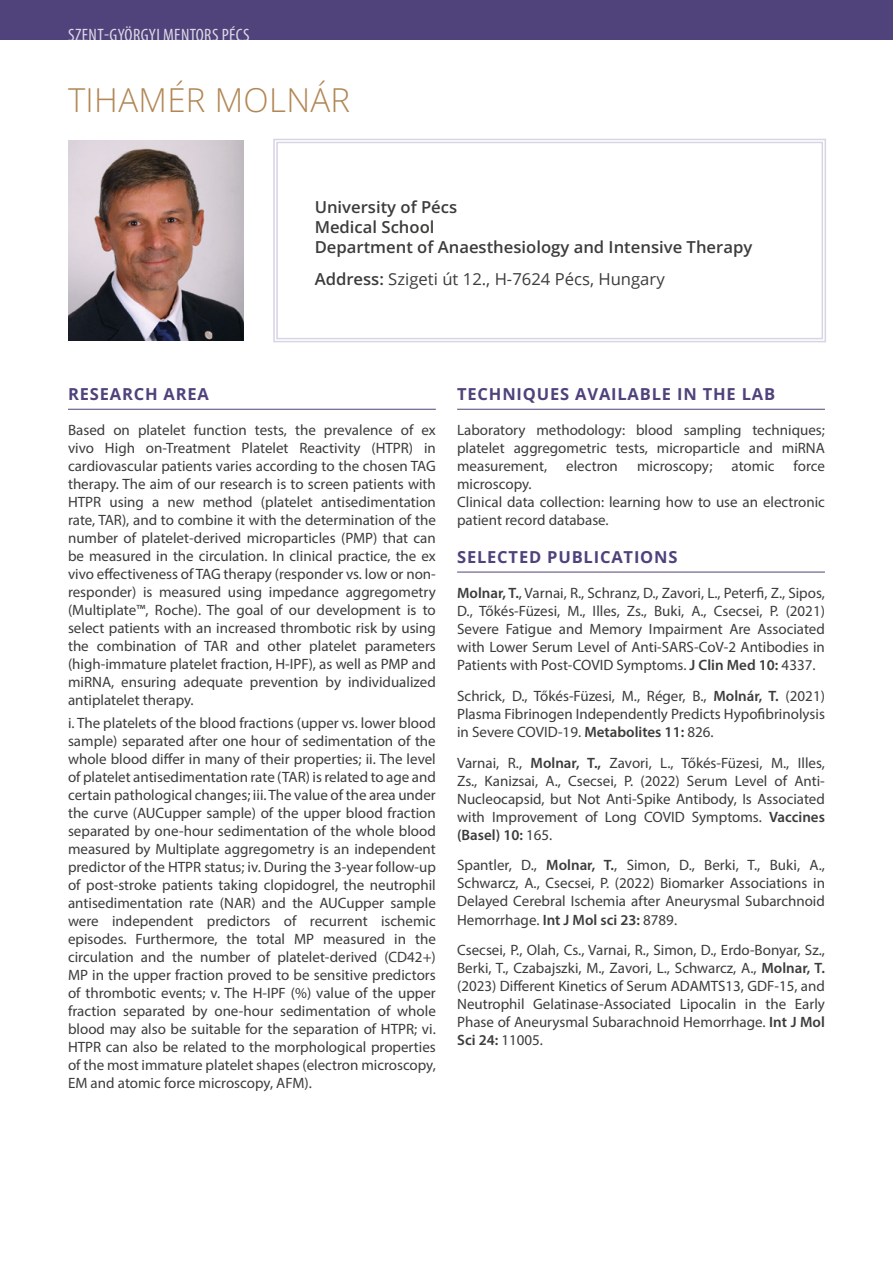
<style>
.page{position:relative;width:893px;height:1263px;background:#fff}
.page>*{position:absolute;margin:0;border:0;box-sizing:border-box;transform-origin:0 0}
.t1{font:300 33px "Open Sans";letter-spacing:.01em;color:#b28755}
.t2{font:condensed 18px "Myriad Pro";letter-spacing:.02em;color:#fff}
.t3{font:600 16.5px/19.8px "Open Sans";color:#3c3c3b}
.t4{font:700 16.5px "Open Sans";letter-spacing:.05em;color:#50427b}
.t5{font:16.5px "Open Sans";color:#3c3c3b}
.t6{font:15px/18px "Myriad Pro";color:#3c3c3b;text-align:justify}
.s1{font-weight:600}
</style>
<div class="page">
<div style="left:0;top:0;width:893px;height:40px;background:#50427b"></div>
<svg style="left:273px;top:138px;width:553px;height:205px"></svg>
<div style="left:276px;top:142px;width:547px;height:197px;border:1px solid #d8d4e3"></div>
<hr style="left:68px;top:409px;width:368px;height:1px;background:#50427b">
<hr style="left:457px;top:409px;width:368px;height:1px;background:#50427b">
<hr style="left:457px;top:572px;width:368px;height:1px;background:#50427b">
<img style="left:68px;top:141px;width:176px;height:199px">
<p class="t2" style="left:68px;top:24px;width:183px">SZENT-GYÖRGYI MENTORS PÉCS</p>
<h1 class="t1" style="left:68px;top:77px;width:284px">TIHAMÉR MOLNÁR</h1>
<p class="t3" style="left:315px;top:197px;width:439px">University of Pécs<br>Medical School<br>Department of Anaesthesiology and Intensive Therapy</p>
<p class="t5" style="left:315px;top:268px;width:352px"><span class="s1">Address:</span> Szigeti út 12., H-7624 Pécs, Hungary</p>
<p class="t4" style="left:68px;top:383px;width:142px">RESEARCH AREA</p>
<p class="t6" style="left:68px;top:421px;width:369px">Based on platelet function tests, the prevalence of ex vivo High on-Treatment Platelet Reactivity (HTPR) in cardiovascular patients varies according to the chosen TAG therapy. The aim of our research is to screen patients with HTPR using a new method (platelet antisedimentation rate, TAR), and to combine it with the determination of the number of platelet-derived microparticles (PMP) that can be measured in the circulation. In clinical practice, the ex vivo effectiveness of TAG therapy (responder vs. low or non&shy;responder) is measured using impedance aggregometry (Multiplate™, Roche). The goal of our development is to select patients with an increased thrombotic risk by using the combination of TAR and other platelet parameters (high-immature platelet fraction, H-IPF), as well as PMP and miRNA, ensuring adequate prevention by individualized antiplatelet therapy.</p>
<p class="t6" style="left:68px;top:713px;width:369px">i. The platelets of the blood fractions (upper vs. lower blood sample) separated after one hour of sedimentation of the whole blood differ in many of their properties; ii. The level of platelet antisedimentation rate (TAR) is related to age and certain pathological changes; iii. The value of the area under the curve (AUCupper sample) of the upper blood fraction separated by one-hour sedimentation of the whole blood measured by Multiplate aggregometry is an independent predictor of the HTPR status; iv. During the 3-year follow-up of post-stroke patients taking clopidogrel, the neutrophil antisedimentation rate (NAR) and the AUCupper sample were independent predictors of recurrent ischemic episodes. Furthermore, the total MP measured in the circulation and the number of platelet-derived (CD42+)<br>MP in the upper fraction proved to be sensitive predictors of thrombotic events; v. The H-IPF (%) value of the upper fraction separated by one-hour sedimentation of whole blood may also be suitable for the separation of HTPR; vi.<br>HTPR can also be related to the morphological properties of the most immature platelet shapes (electron microscopy, EM and atomic force microscopy, AFM).</p>
<p class="t4" style="left:457px;top:383px;width:320px">TECHNIQUES AVAILABLE IN THE LAB</p>
<p class="t6" style="left:457px;top:421px;width:369px">Laboratory methodology: blood sampling techniques; platelet aggregometric tests, microparticle and miRNA measurement,</p>
<p class="t6" style="left:566px;top:457px;width:53px">electron</p>
<p class="t6" style="left:637px;top:457px;width:77px">microscopy;</p>
<p class="t6" style="left:731px;top:457px;width:45px">atomic</p>
<p class="t6" style="left:794px;top:457px;width:33px">force</p>
<p class="t6" style="left:457px;top:475px;width:369px;text-align:left">microscopy.<br>Clinical data collection: learning how to use an electronic patient record database.</p>
<p class="t4" style="left:457px;top:546px;width:222px">SELECTED PUBLICATIONS</p>
<p class="t6" style="left:457px;top:584px;width:369px"><span class="s1">Molnar, T.</span>, Varnai, R., Schranz, D., Zavori, L., Peterfi, Z., Sipos, D., Tőkés-Füzesi, M., Illes, Zs., Buki, A., Csecsei, P. (2021)<br>Severe Fatigue and Memory Impairment Are Associated with Lower Serum Level of Anti-SARS-CoV-2 Antibodies in Patients with Post-COVID Symptoms. <span class="s1">J Clin Med 10:</span> 4337.</p>
<p class="t6" style="left:457px;top:687px;width:369px">Schrick, D., Tőkés-Füzesi, M., Réger, B., <span class="s1">Molnár, T.</span> (2021)<br>Plasma Fibrinogen Independently Predicts Hypofibrinolysis in Severe COVID-19. <span class="s1">Metabolites 11:</span> 826.</p>
<p class="t6" style="left:457px;top:753px;width:369px">Varnai, R., <span class="s1">Molnar, T.,</span> Zavori, L., Tőkés-Füzesi, M., Illes, Zs., Kanizsai, A., Csecsei, P. (2022) Serum Level of Anti-Nucleocapsid, but Not Anti-Spike Antibody, Is Associated with Improvement of Long COVID Symptoms. <span class="s1">Vaccines (Basel) 10:</span> 165.</p>
<p class="t6" style="left:457px;top:856px;width:369px">Spantler, D., <span class="s1">Molnar, T.</span>, Simon, D., Berki, T., Buki, A., Schwarcz, A., Csecsei, P. (2022) Biomarker Associations in Delayed Cerebral Ischemia after Aneurysmal Subarchnoid Hemorrhage. <span class="s1">Int J Mol sci 23:</span> 8789.</p>
<p class="t6" style="left:457px;top:941px;width:369px">Csecsei, P., Olah, Cs., Varnai, R., Simon, D., Erdo-Bonyar, Sz., Berki, T., Czabajszki, M., Zavori, L., Schwarcz, A., <span class="s1">Molnar, T. </span>(2023) Different Kinetics of Serum ADAMTS13, GDF-15, and Neutrophil Gelatinase-Associated Lipocalin in the Early Phase of Aneurysmal Subarachnoid Hemorrhage. <span class="s1">Int J Mol Sci 24:</span> 11005.</p>
</div>
